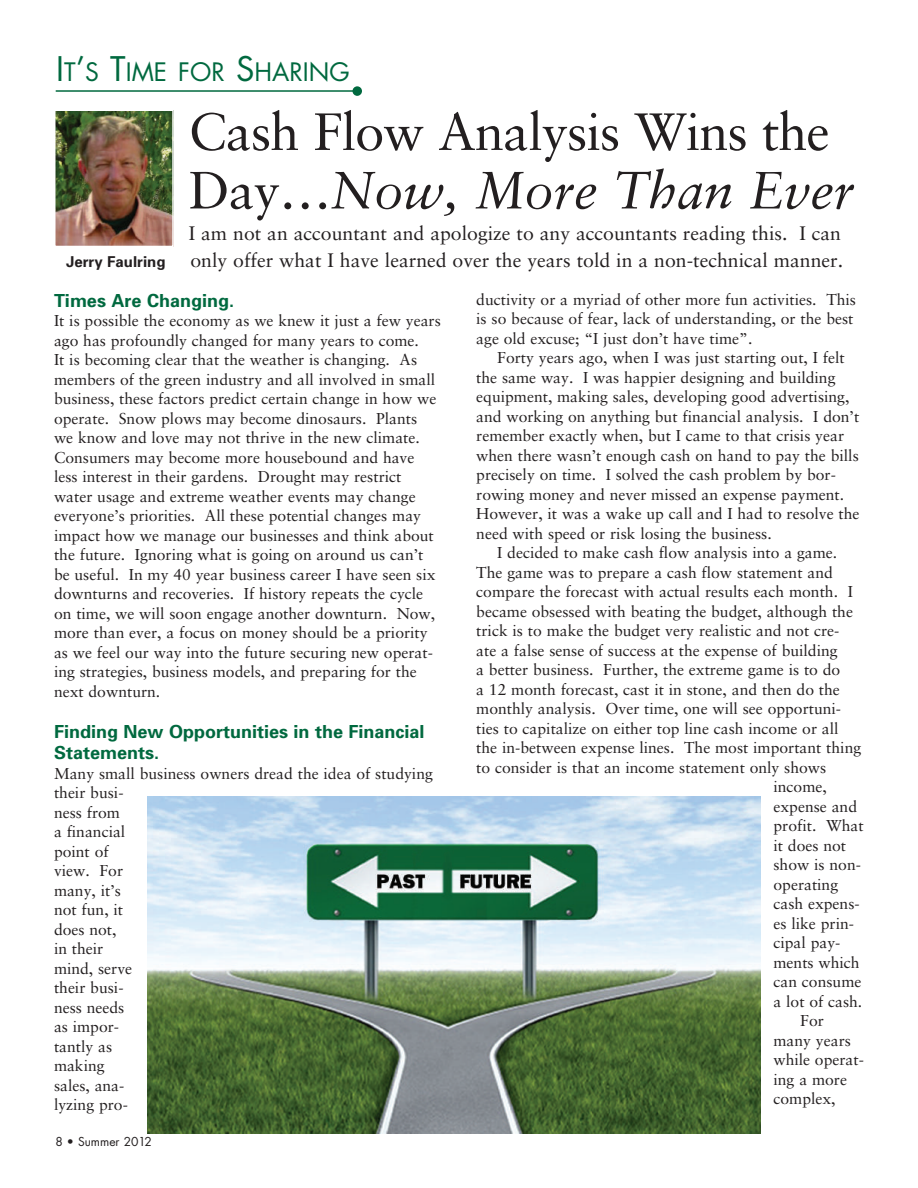
<style>
.page{position:relative;width:918px;height:1188px;background:#fff}
.page>*{position:absolute;margin:0;border:0;box-sizing:border-box;transform-origin:0 0}
.t1{font:52.5px/58.5px "Sabon";letter-spacing:-.02em;color:#231f20}
.t2{font:24.75px "Futura";color:#00693f}
.t3{font:19.5px/27px "Sabon";color:#231f20}
.t4{font:700 18px/21.6px "Univers";color:#00693f}
.t5{font:15.75px/19.5px "Sabon";color:#231f20}
.t6{font:700 15px "Univers";color:#231f20}
.t7{font:12px "Futura";color:#231f20}
.s1{font-size:33px}
.s2{font-style:italic}
</style>
<div class="page">
<img style="left:57px;top:113px;width:114px;height:131px">
<div style="left:54px;top:110px;width:120px;height:137px;border:2px solid #fff"></div>
<hr style="left:56px;top:90px;width:299px;height:2px;background:#00693f">
<div style="left:352px;top:86px;width:10px;height:10px;background:#00693f;border-radius:50%"></div>
<img style="left:147px;top:796px;width:613px;height:338px">
<h2 class="t2" style="left:56px;top:55px;width:295px"><span class="s1">I</span>T<span class="s1">’</span>S <span class="s1">T</span>IME FOR <span class="s1">S</span>HARI NG</h2>
<p class="t6" style="left:66px;top:252px;width:101px">Jerry Faulring</p>
<h1 class="t1" style="left:189px;top:102px;width:667px">Cash Flow Analysis Wins the<br>Day…<span class="s2">Now, More Than Ever</span></h1>
<p class="t3" style="left:189px;top:220px;width:656px">I am not an accountant and apologize to any accountants reading this. I can only offer what I have learned over the years told in a non-technical manner.</p>
<p class="t4" style="left:54px;top:290px;width:182px">Times Are Changing.</p>
<p class="t5" style="left:54px;top:311px;width:388px">It is possible the economy as we knew it just a few years ago has profoundly changed for many years to come.<br>It is becoming clear that the weather is changing. As members of the green industry and all involved in small business, these factors predict certain change in how we operate. Snow plows may become dinosaurs. Plants<br>we know and love may not thrive in the new climate.<br>Consumers may become more housebound and have less interest in their gardens. Drought may restrict water usage and extreme weather events may change everyone’s priorities. All these potential changes may impact how we manage our businesses and think about the future. Ignoring what is going on around us can’t be useful. In my 40 year business career I have seen six downturns and recoveries. If history repeats the cycle on time, we will soon engage another downturn. Now, more than ever, a focus on money should be a priority as we feel our way into the future securing new operat&shy;ing strategies, business models, and preparing for the next downturn.</p>
<p class="t4" style="left:54px;top:721px;width:372px">Finding New Opportunities in the Financial<br>Statements.</p>
<p class="t5" style="left:54px;top:764px;width:380px">Many small business owners dread the idea of studying their busi-<br>ness from<br>a financial<br>point of<br>view. For<br>many, it’s<br>not fun, it<br>does not,<br>in their<br>mind, serve<br>their busi-<br>ness needs<br>as impor-<br>tantly as<br>making<br>sales, ana-<br>lyzing pro-</p>
<p class="t7" style="left:56px;top:1134px;width:98px">8 • Summer 2012</p>
<p class="t5" style="left:476px;top:289px;width:381px">ductivity or a myriad of other more fun activities. This is so because of fear, lack of understanding, or the best age old excuse; “I just don’t have time”.</p>
<p class="t5" style="left:476px;top:348px;width:385px;text-indent:21px">Forty years ago, when I was just starting out, I felt the same way. I was happier designing and building equipment, making sales, developing good advertising, and working on anything but financial analysis. I don’t remember exactly when, but I came to that crisis year when there wasn’t enough cash on hand to pay the bills precisely on time. I solved the cash problem by bor&shy;rowing money and never missed an expense payment.<br>However, it was a wake up call and I had to resolve the need with speed or risk losing the business.</p>
<p class="t5" style="left:497px;top:543px;width:341px">I decided to make cash flow analysis into a game.</p>
<p class="t5" style="left:476px;top:562px;width:358px">The game was to prepare a cash flow statement and</p>
<p class="t5" style="left:476px;top:582px;width:378px">compare the forecast with actual results each month. I</p>
<p class="t5" style="left:476px;top:601px;width:378px">became obsessed with beating the budget, although the</p>
<p class="t5" style="left:476px;top:621px;width:365px">trick is to make the budget very realistic and not cre-</p>
<p class="t5" style="left:476px;top:640px;width:363px">ate a false sense of success at the expense of building</p>
<p class="t5" style="left:476px;top:660px;width:366px">a better business. Further, the extreme game is to do</p>
<p class="t5" style="left:476px;top:679px;width:365px">a 12 month forecast, cast it in stone, and then do the</p>
<p class="t5" style="left:476px;top:699px;width:366px">monthly analysis. Over time, one will see opportuni-</p>
<p class="t5" style="left:476px;top:718px;width:364px">ties to capitalize on either top line cash income or all</p>
<p class="t5" style="left:476px;top:738px;width:387px">the in-between expense lines. The most important thing</p>
<p class="t5" style="left:476px;top:757px;width:352px">to consider is that an income statement only shows</p>
<p class="t5" style="left:774px;top:777px;width:55px">income,</p>
<p class="t5" style="left:774px;top:796px;width:85px">expense and</p>
<p class="t5" style="left:774px;top:816px;width:92px">profit. What</p>
<p class="t5" style="left:774px;top:835px;width:74px">it does not</p>
<p class="t5" style="left:774px;top:855px;width:89px">show is non-</p>
<p class="t5" style="left:774px;top:874px;width:66px">operating</p>
<p class="t5" style="left:774px;top:894px;width:88px">cash expens-</p>
<p class="t5" style="left:774px;top:913px;width:82px">es like prin-</p>
<p class="t5" style="left:774px;top:933px;width:68px">cipal pay-</p>
<p class="t5" style="left:774px;top:952px;width:88px">ments which</p>
<p class="t5" style="left:774px;top:972px;width:89px">can consume</p>
<p class="t5" style="left:774px;top:991px;width:90px">a lot of cash.</p>
<p class="t5" style="left:800px;top:1011px;width:25px">For</p>
<p class="t5" style="left:774px;top:1030px;width:79px">many years</p>
<p class="t5" style="left:774px;top:1050px;width:92px">while operat-</p>
<p class="t5" style="left:774px;top:1069px;width:75px">ing a more</p>
<p class="t5" style="left:774px;top:1089px;width:64px">complex,</p>
</div>
